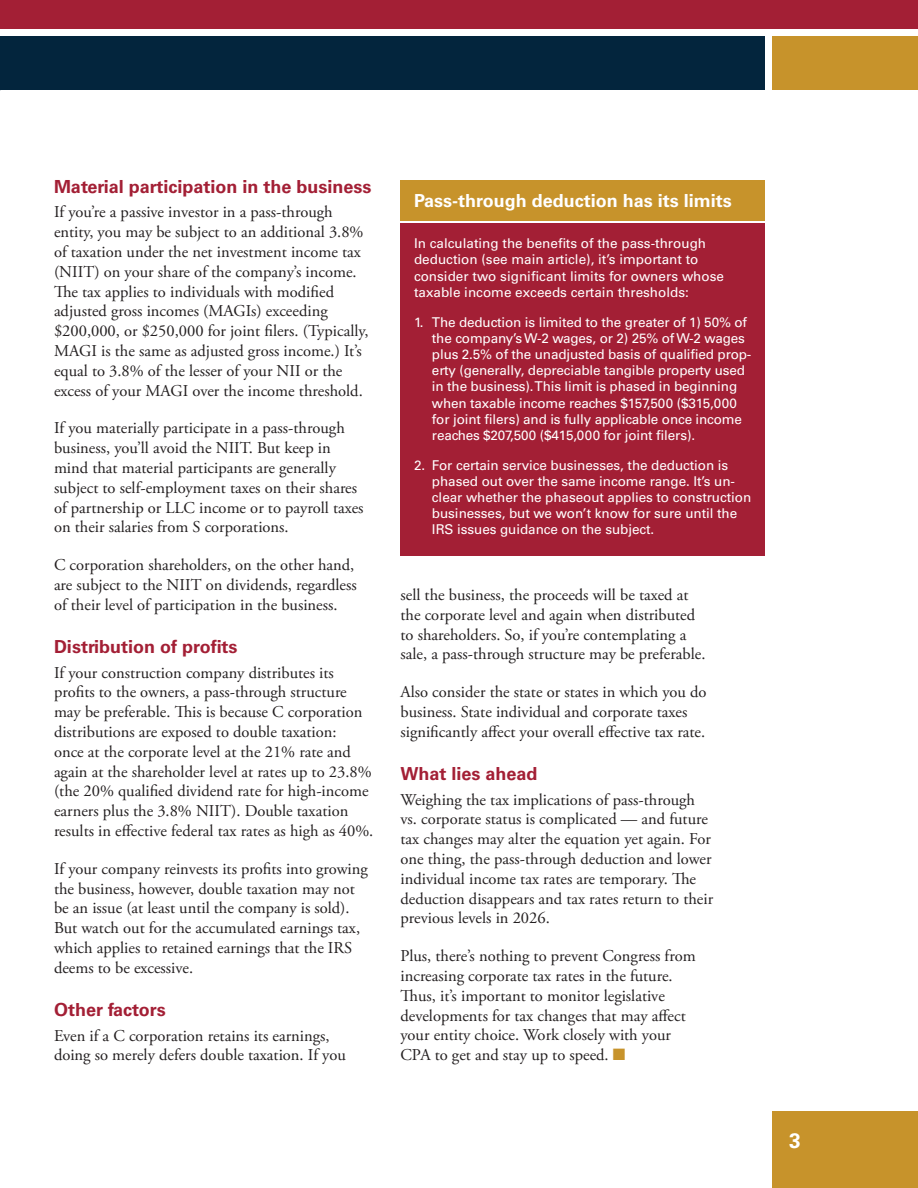
<style>
.page{position:relative;width:918px;height:1188px;background:#fff}
.page>*{position:absolute;margin:0;border:0;box-sizing:border-box;transform-origin:0 0}
.t1{font:700 21px "Univers LT Std";color:#fff}
.t2{font:700 18px "Univers LT Std";color:#a31f35}
.t3{font:700 18px "Univers LT Std";color:#fff}
.t4{font:16.5px/19.8px "Adobe Garamond Pro";color:#231f20}
.t5{font:13.5px/16.2px "Univers LT Std";letter-spacing:-.005em;color:#fff}
.s1{color:#c7932b}
</style>
<div class="page">
<div style="left:0;top:36px;width:765px;height:54px;background:#03253d"></div>
<div style="left:772px;top:36px;width:146px;height:54px;background:#c7932b"></div>
<div style="left:0;top:0;width:918px;height:28px;background:#a31f35"></div>
<div style="left:772px;top:1112px;width:146px;height:76px;background:#c7932b"></div>
<div style="left:400px;top:224px;width:365px;height:332px;background:#a31f35"></div>
<div style="left:400px;top:180px;width:365px;height:40px;background:#c7932b"></div>
<p class="t2" style="left:54px;top:176px;width:319px">Material participation in the business</p>
<p class="t4" style="left:54px;top:203px;width:316px">If you’re a passive investor in a pass-through entity, you may be subject to an additional 3.8% of taxation under the net investment income tax (NIIT) on your share of the company’s income.<br>The tax applies to individuals with modified adjusted gross incomes (MAGIs) exceeding $200,000, or $250,000 for joint filers. (Typically, MAGI is the same as adjusted gross income.) It’s equal to 3.8% of the lesser of your NII or the excess of your MAGI over the income threshold.</p>
<p class="t4" style="left:54px;top:419px;width:311px">If you materially participate in a pass-through business, you’ll avoid the NIIT. But keep in mind that material participants are generally subject to self-employment taxes on their shares of partnership or LLC income or to payroll taxes on their salaries from S corporations.</p>
<p class="t4" style="left:54px;top:556px;width:304px">C corporation shareholders, on the other hand, are subject to the NIIT on dividends, regardless of their level of participation in the business.</p>
<p class="t2" style="left:54px;top:636px;width:185px">Distribution of profits</p>
<p class="t4" style="left:54px;top:663px;width:321px">If your construction company distributes its profits to the owners, a pass-through structure may be preferable. This is because C corporation distributions are exposed to double taxation:<br>once at the corporate level at the 21% rate and again at the shareholder level at rates up to 23.8% (the 20% qualified dividend rate for high-income earners plus the 3.8% NIIT). Double taxation results in effective federal tax rates as high as 40%.</p>
<p class="t4" style="left:54px;top:859px;width:315px">If your company reinvests its profits into growing the business, however, double taxation may not be an issue (at least until the company is sold).<br>But watch out for the accumulated earnings tax, which applies to retained earnings that the IRS deems to be excessive.</p>
<p class="t2" style="left:54px;top:999px;width:113px">Other factors</p>
<p class="t4" style="left:54px;top:1026px;width:293px">Even if a C corporation retains its earnings, doing so merely defers double taxation. If you</p>
<p class="t3" style="left:414px;top:190px;width:319px">Pass-through deduction has its limits</p>
<p class="t5" style="left:414px;top:235px;width:312px">In calculating the benefits of the pass-through deduction (see main article), it’s important to consider two significant limits for owners whose taxable income exceeds certain thresholds:</p>
<p class="t5" style="left:432px;top:314px;width:321px;text-indent:-18px">1. The deduction is limited to the greater of 1) 50% of the company’s W-2 wages, or 2) 25% of W-2 wages plus 2.5% of the unadjusted basis of qualified prop&shy;erty (generally, depreciable tangible property used in the business). This limit is phased in beginning when taxable income reaches $157,500 ($315,000 for joint filers) and is fully applicable once income reaches $207,500 ($415,000 for joint filers).</p>
<p class="t5" style="left:432px;top:457px;width:321px;text-indent:-18px">2. For certain service businesses, the deduction is phased out over the same income range. It’s un&shy;clear whether the phaseout applies to construction businesses, but we won’t know for sure until the IRS issues guidance on the subject.</p>
<p class="t4" style="left:400px;top:585px;width:307px">sell the business, the proceeds will be taxed at the corporate level and again when distributed to shareholders. So, if you’re contemplating a sale, a pass-through structure may be preferable.</p>
<p class="t4" style="left:400px;top:683px;width:307px">Also consider the state or states in which you do business. State individual and corporate taxes significantly affect your overall effective tax rate.</p>
<p class="t2" style="left:400px;top:763px;width:139px">What lies ahead</p>
<p class="t4" style="left:400px;top:790px;width:314px">Weighing the tax implications of pass-through vs. corporate status is complicated — and future tax changes may alter the equation yet again. For one thing, the pass-through deduction and lower individual income tax rates are temporary. The deduction disappears and tax rates return to their previous levels in 2026.</p>
<p class="t4" style="left:400px;top:947px;width:297px">Plus, there’s nothing to prevent Congress from increasing corporate tax rates in the future.<br>Thus, it’s important to monitor legislative developments for tax changes that may affect your entity choice. Work closely with your CPA to get and stay up to speed. <span class="s1">■</span></p>
<p class="t1" style="left:789px;top:1128px;width:13px">3</p>
</div>
